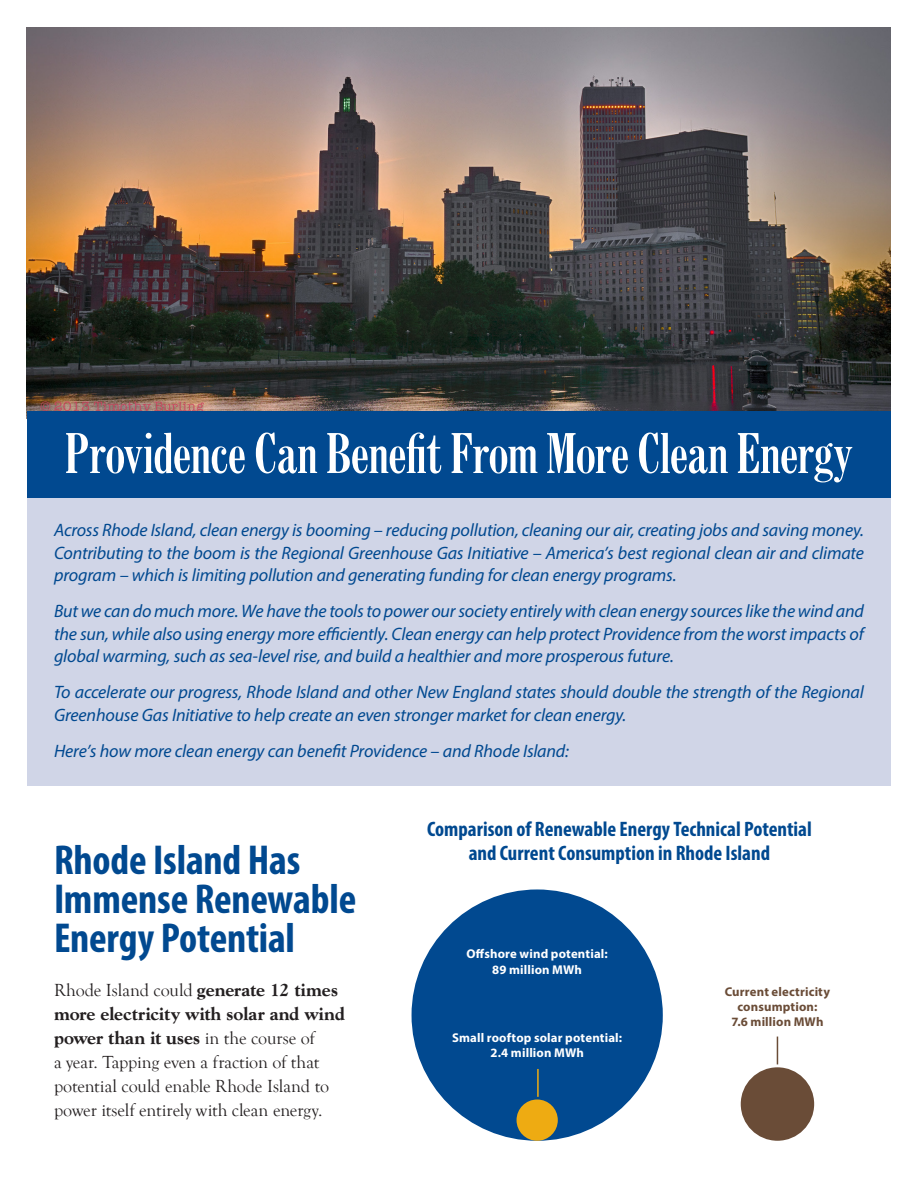
<style>
.page{position:relative;width:918px;height:1188px;background:#fff}
.page>*{position:absolute;margin:0;border:0;box-sizing:border-box;transform-origin:0 0}
.Legislative_Agenda{font:700 condensed 54px "Century FB";letter-spacing:-.01em;color:#fff}
.Headers{font:700 condensed 42px/39px "Myriad Pro";letter-spacing:-.005em;color:#014990}
.Headers-2{font:700 condensed 21px/24px "Myriad Pro";color:#014990;text-align:center}
.Intro_Text{font:italic 18px/22.5px "Myriad Pro";letter-spacing:-.01em;color:#014990;text-align:justify}
.Body_Text{font:18px/24px "Goudy Old Style T";letter-spacing:-.005em;color:#231f20}
.Address{font:700 12.75px/15.3px "Myriad Pro";letter-spacing:.01em;color:#fff;text-align:center}
.Address-2{font:700 12.75px/15.3px "Myriad Pro";letter-spacing:.01em;color:#6a4c37;text-align:center}
.s1{font-family:"Goudy";font-weight:800}
</style>
<div class="page">
<div style="left:412px;top:889px;width:251px;height:252px;background:#014990;border-radius:126px"></div>
<div style="left:517px;top:1099px;width:41px;height:42px;background:#eeab12;border-radius:21px"></div>
<div style="left:741px;top:1067px;width:73px;height:74px;background:#6a4c37;border-radius:37px"></div>
<div style="left:27px;top:496px;width:864px;height:289px;background:#d0d5e7"></div>
<img style="left:27px;top:27px;width:864px;height:384px">
<div style="left:27px;top:411px;width:864px;height:87px;background:#014990"></div>
<svg style="left:777px;top:1037px;width:1px;height:27px"></svg>
<hr style="left:537px;top:1069px;width:2px;height:28px;background:#eeab12">
<p class="Legislative_Agenda" style="left:65px;top:425px;width:789px">Providence Can Benefit From More Clean Energy</p>
<p class="Intro_Text" style="left:54px;top:519px;width:812px">Across Rhode Island, clean energy is booming – reducing pollution, cleaning our air, creating jobs and saving money.<br>Contributing to the boom is the Regional Greenhouse Gas Initiative – America’s best regional clean air and climate program – which is limiting pollution and generating funding for clean energy programs.</p>
<p class="Intro_Text" style="left:54px;top:600px;width:812px">But we can do much more. We have the tools to power our society entirely with clean energy sources like the wind and the sun, while also using energy more efficiently. Clean energy can help protect Providence from the worst impacts of global warming, such as sea-level rise, and build a healthier and more prosperous future.</p>
<p class="Intro_Text" style="left:54px;top:681px;width:811px">To accelerate our progress, Rhode Island and other New England states should double the strength of the Regional<br>Greenhouse Gas Initiative to help create an even stronger market for clean energy.</p>
<p class="Intro_Text" style="left:54px;top:739px;width:516px">Here’s how more clean energy can benefit Providence – and Rhode Island:</p>
<p class="Headers" style="left:54px;top:840px;width:304px">Rhode Island Has<br>Immense Renewable<br>Energy Potential</p>
<p class="Body_Text" style="left:54px;top:979px;width:293px">Rhode Island could <span class="s1">generate 12 times more electricity with solar and wind power than it uses</span> in the course of<br>a year. Tapping even a fraction of that potential could enable Rhode Island to power itself entirely with clean energy.</p>
<p class="Headers-2" style="left:427px;top:816px;width:386px">Comparison of Renewable Energy Technical Potential and Current Consumption in Rhode Island</p>
<p class="Address" style="left:467px;top:946px;width:143px">Offshore wind potential:<br>89 million MWh</p>
<p class="Address" style="left:452px;top:1029px;width:172px">Small rooftop solar potential:<br>2.4 million MWh</p>
<p class="Address-2" style="left:725px;top:983px;width:107px">Current electricity consumption:<br>7.6 million MWh</p>
</div>
